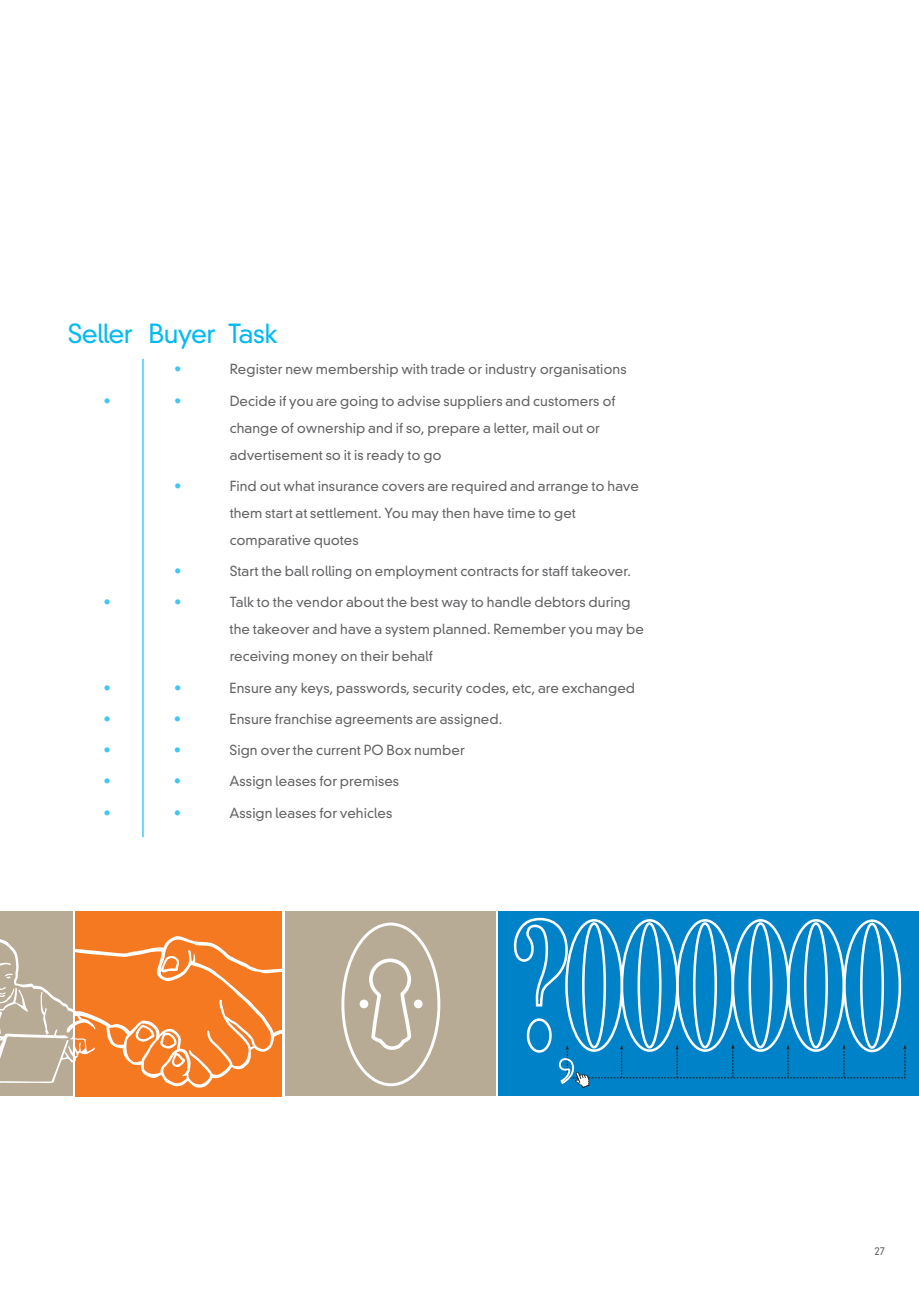
<style>
.page{position:relative;width:919px;height:1289px;background:#fff}
.page>*{position:absolute;margin:0;border:0;box-sizing:border-box;transform-origin:0 0}
.t1{font:300 25.5px "DIN Neuzeit Grotesk";letter-spacing:-.025em;color:#00baf1}
.t2{font:300 13.5px/27px "DIN Neuzeit Grotesk";letter-spacing:.005em;color:#636366}
.t3{font:300 13.5px "DIN Neuzeit Grotesk";color:#40c7f4}
.t4{font:300 10.5px "DIN Neuzeit Grotesk";color:#636366}
</style>
<div class="page">
<div style="left:75px;top:911px;width:207px;height:185px;background:#f47921"></div>
<hr style="left:142px;top:359px;width:1px;height:477px;background:#00baf1">
<div style="left:285px;top:911px;width:210px;height:184px;background:#b8ab95"></div>
<div style="left:497px;top:911px;width:421px;height:184px;background:#0082c8"></div>
<svg style="left:513px;top:917px;width:393px;height:171px"></svg>
<div style="left:731px;top:919px;width:58px;height:132px;border:3px solid #fff;border-radius:50%"></div>
<div style="left:748px;top:922px;width:24px;height:126px;border:3px solid #fff;border-radius:50%"></div>
<div style="left:676px;top:919px;width:58px;height:132px;border:3px solid #fff;border-radius:50%"></div>
<div style="left:693px;top:922px;width:24px;height:126px;border:3px solid #fff;border-radius:50%"></div>
<div style="left:620px;top:919px;width:58px;height:132px;border:3px solid #fff;border-radius:50%"></div>
<div style="left:637px;top:922px;width:24px;height:126px;border:3px solid #fff;border-radius:50%"></div>
<div style="left:565px;top:919px;width:58px;height:132px;border:3px solid #fff;border-radius:50%"></div>
<div style="left:582px;top:922px;width:24px;height:126px;border:3px solid #fff;border-radius:50%"></div>
<svg style="left:367px;top:958px;width:45px;height:92px"></svg>
<div style="left:341px;top:922px;width:99px;height:164px;border:3px solid #fff;border-radius:50%"></div>
<div style="left:414px;top:999px;width:8px;height:9px;background:#fff;border-radius:50%"></div>
<div style="left:359px;top:999px;width:9px;height:9px;background:#fff;border-radius:50%"></div>
<div style="left:0;top:911px;width:73px;height:185px;background:#b8ab95"></div>
<svg style="left:0;top:936px;width:282px;height:152px"></svg>
<h1 class="t1" style="left:68px;top:318px;width:211px">Seller Buyer Task</h1>
<p class="t3" style="left:174px;top:361px;width:8px">•</p>
<p class="t2" style="left:230px;top:356px;width:398px">Register new membership with trade or industry organisations</p>
<p class="t3" style="left:104px;top:392px;width:8px">•</p>
<p class="t3" style="left:174px;top:392px;width:8px">•</p>
<p class="t2" style="left:230px;top:387px;width:387px">Decide if you are going to advise suppliers and customers of change of ownership and if so, prepare a letter, mail out or advertisement so it is ready to go</p>
<p class="t3" style="left:174px;top:478px;width:8px">•</p>
<p class="t2" style="left:230px;top:472px;width:410px">Find out what insurance covers are required and arrange to have them start at settlement. You may then have time to get comparative quotes</p>
<p class="t3" style="left:174px;top:563px;width:8px">•</p>
<p class="t2" style="left:230px;top:557px;width:402px">Start the ball rolling on employment contracts for staff takeover.</p>
<p class="t3" style="left:104px;top:594px;width:8px">•</p>
<p class="t3" style="left:174px;top:594px;width:8px">•</p>
<p class="t2" style="left:230px;top:589px;width:416px">Talk to the vendor about the best way to handle debtors during the takeover and have a system planned. Remember you may be receiving money on their behalf</p>
<p class="t3" style="left:104px;top:679px;width:8px">•</p>
<p class="t3" style="left:174px;top:679px;width:8px">•</p>
<p class="t2" style="left:230px;top:674px;width:407px">Ensure any keys, passwords, security codes, etc, are exchanged</p>
<p class="t3" style="left:104px;top:711px;width:8px">•</p>
<p class="t3" style="left:174px;top:711px;width:8px">•</p>
<p class="t2" style="left:229px;top:705px;width:274px">Ensure franchise agreements are assigned.</p>
<p class="t3" style="left:104px;top:742px;width:8px">•</p>
<p class="t3" style="left:174px;top:742px;width:8px">•</p>
<p class="t2" style="left:229px;top:736px;width:237px">Sign over the current PO Box number</p>
<p class="t3" style="left:104px;top:773px;width:8px">•</p>
<p class="t3" style="left:174px;top:773px;width:8px">•</p>
<p class="t2" style="left:229px;top:768px;width:171px">Assign leases for premises</p>
<p class="t3" style="left:104px;top:804px;width:8px">•</p>
<p class="t3" style="left:174px;top:804px;width:8px">•</p>
<p class="t2" style="left:229px;top:799px;width:164px">Assign leases for vehicles</p>
<p class="t4" style="left:874px;top:1244px;width:12px">27</p>
</div>
